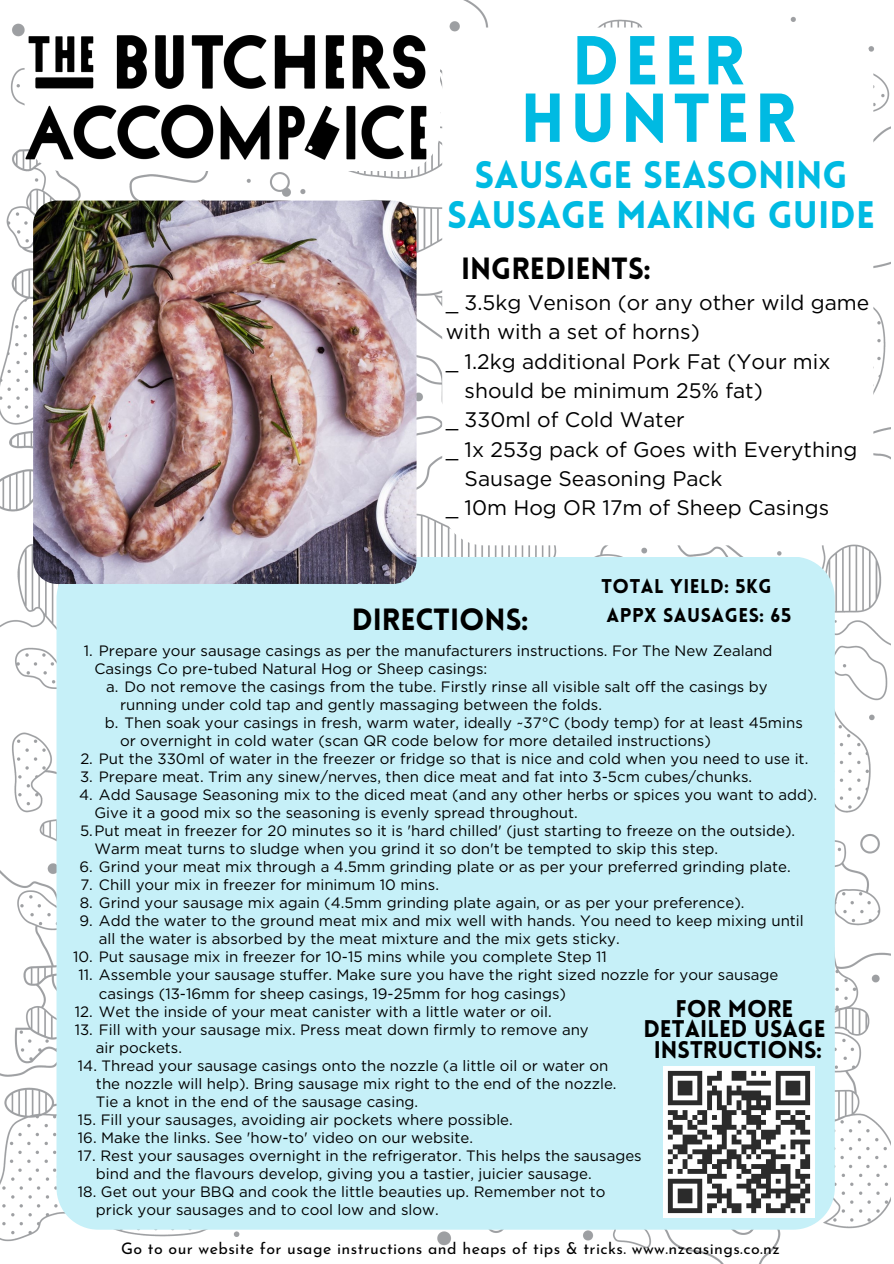
<style>
.page{position:relative;width:894px;height:1264px;background:#fff}
.page>*{position:absolute;margin:0;border:0;box-sizing:border-box;transform-origin:0 0}
.t1{font:900 67.5px/57.4px "Lovelo";letter-spacing:.075em;color:#00bae2;text-align:center}
.t2{font:900 37.5px/40.5px "Lovelo";color:#00bae2;text-align:center}
.t3{font:900 30px "Lovelo";color:#000}
.t4{font:900 23.55px/20.2px "Lovelo";color:#000;text-align:center}
.t5{font:21px "Gotham";color:#000}
.t6{font:900 19.5px/29.2px "Lovelo";letter-spacing:.025em;color:#000}
.t7{font:15.9px "Josefin Sans";letter-spacing:.025em;color:#000}
.t8{font:15px/18px "Gotham";color:#000}
</style>
<div class="page">
<img style="left:0;top:0;width:890px;height:1263px">
<img style="left:13px;top:23px;width:429px;height:147px">
<svg style="left:442px;top:28px;width:431px;height:517px"></svg>
<div style="left:56px;top:556px;width:778px;height:673px;background:#c6f0f8"></div>
<img style="left:33px;top:200px;width:383px;height:384px;border-radius:24px">
<img style="left:663px;top:1066px;width:151px;height:150px">
<h1 class="t1" style="left:520px;top:39px;width:277px">DEER<br>HUNTER</h1>
<h2 class="t2" style="left:447px;top:158px;width:429px">SAUSAGE SEASONING<br>SAUSAGE MAKING GUIDE</h2>
<h3 class="t3" style="left:461px;top:256px;width:191px">INGREDIENTS:</h3>
<h3 class="t5" style="left:445px;top:290px;width:425px">_ 3.5kg Venison (or any other wild game</h3>
<h3 class="t5" style="left:445px;top:319px;width:255px">with with a set of horns)</h3>
<h3 class="t5" style="left:445px;top:348px;width:386px">_ 1.2kg additional Pork Fat (Your mix</h3>
<h3 class="t5" style="left:464px;top:378px;width:300px">should be minimum 25% fat)</h3>
<h3 class="t5" style="left:445px;top:407px;width:240px">_ 330ml of Cold Water</h3>
<h3 class="t5" style="left:445px;top:436px;width:413px">_ 1x 253g pack of Goes with Everything</h3>
<h3 class="t5" style="left:464px;top:466px;width:259px">Sausage Seasoning Pack</h3>
<h3 class="t5" style="left:445px;top:495px;width:385px">_ 10m Hog OR 17m of Sheep Casings</h3>
<h3 class="t3" style="left:351px;top:607px;width:178px">DIRECTIONS:</h3>
<h3 class="t6" style="left:601px;top:573px;width:191px">TOTAL YIELD: 5KG<br>APPX SAUSAGES: 65</h3>
<p class="t8" style="left:94px;top:641px;width:679px;text-indent:-11px">1. Prepare your sausage casings as per the manufacturers instructions. For The New Zealand<br>Casings Co pre-tubed Natural Hog or Sheep casings:</p>
<p class="t8" style="left:106px;top:677px;width:663px">a. Do not remove the casings from the tube. Firstly rinse all visible salt off the casings by</p>
<p class="t8" style="left:120px;top:695px;width:483px">running under cold tap and gently massaging between the folds.</p>
<p class="t8" style="left:105px;top:713px;width:699px">b. Then soak your casings in fresh, warm water, ideally ~37°C (body temp) for at least 45mins</p>
<p class="t8" style="left:120px;top:731px;width:592px">or overnight in cold water (scan QR code below for more detailed instructions)</p>
<p class="t8" style="left:80px;top:749px;width:729px">2. Put the 330ml of water in the freezer or fridge so that is nice and cold when you need to use it.</p>
<p class="t8" style="left:80px;top:767px;width:673px">3. Prepare meat. Trim any sinew/nerves, then dice meat and fat into 3-5cm cubes/chunks.</p>
<p class="t8" style="left:79px;top:785px;width:739px">4. Add Sausage Seasoning mix to the diced meat (and any other herbs or spices you want to add).</p>
<p class="t8" style="left:94px;top:803px;width:485px">Give it a good mix so the seasoning is evenly spread throughout.</p>
<p class="t8" style="left:80px;top:821px;width:716px">5.Put meat in freezer for 20 minutes so it is 'hard chilled' (just starting to freeze on the outside).</p>
<p class="t8" style="left:94px;top:839px;width:625px">Warm meat turns to sludge when you grind it so don't be tempted to skip this step.</p>
<p class="t8" style="left:80px;top:858px;width:712px">6. Grind your meat mix through a 4.5mm grinding plate or as per your preferred grinding plate.</p>
<p class="t8" style="left:80px;top:876px;width:360px">7. Chill your mix in freezer for minimum 10 mins.</p>
<p class="t8" style="left:80px;top:894px;width:666px">8. Grind your sausage mix again (4.5mm grinding plate again, or as per your preference).</p>
<p class="t8" style="left:99px;top:912px;width:706px;text-indent:-19px">9. Add the water to the ground meat mix and mix well with hands. You need to keep mixing until all the water is absorbed by the meat mixture and the mix gets sticky.</p>
<p class="t8" style="left:73px;top:948px;width:535px">10. Put sausage mix in freezer for 10-15 mins while you complete Step 11</p>
<p class="t8" style="left:99px;top:966px;width:680px;text-indent:-20px">11. Assemble your sausage stuffer. Make sure you have the right sized nozzle for your sausage casings (13-16mm for sheep casings, 19-25mm for hog casings)</p>
<p class="t8" style="left:75px;top:1002px;width:478px">12. Wet the inside of your meat canister with a little water or oil.</p>
<p class="t8" style="left:96px;top:1020px;width:494px;text-indent:-21px">13. Fill with your sausage mix. Press meat down firmly to remove any air pockets.</p>
<p class="t8" style="left:96px;top:1056px;width:522px;text-indent:-18px">14. Thread your sausage casings onto the nozzle (a little oil or water on the nozzle will help). Bring sausage mix right to the end of the nozzle.<br>Tie a knot in the end of the sausage casing.</p>
<p class="t8" style="left:78px;top:1110px;width:436px">15. Fill your sausages, avoiding air pockets where possible.</p>
<p class="t8" style="left:78px;top:1128px;width:396px">16. Make the links. See 'how-to' video on our website.</p>
<p class="t8" style="left:96px;top:1146px;width:547px;text-indent:-18px">17. Rest your sausages overnight in the refrigerator. This helps the sausages bind and the flavours develop, giving you a tastier, juicier sausage.</p>
<p class="t8" style="left:96px;top:1182px;width:511px;text-indent:-18px">18. Get out your BBQ and cook the little beauties up. Remember not to prick your sausages and to cool low and slow.</p>
<h3 class="t4" style="left:643px;top:1001px;width:184px">FOR MORE<br>DETAILED USAGE<br>INSTRUCTIONS:</h3>
<p class="t7" style="left:121px;top:1241px;width:660px">Go to our website for usage instructions and heaps of tips &amp; tricks. www.nzcasings.co.nz</p>
</div>
